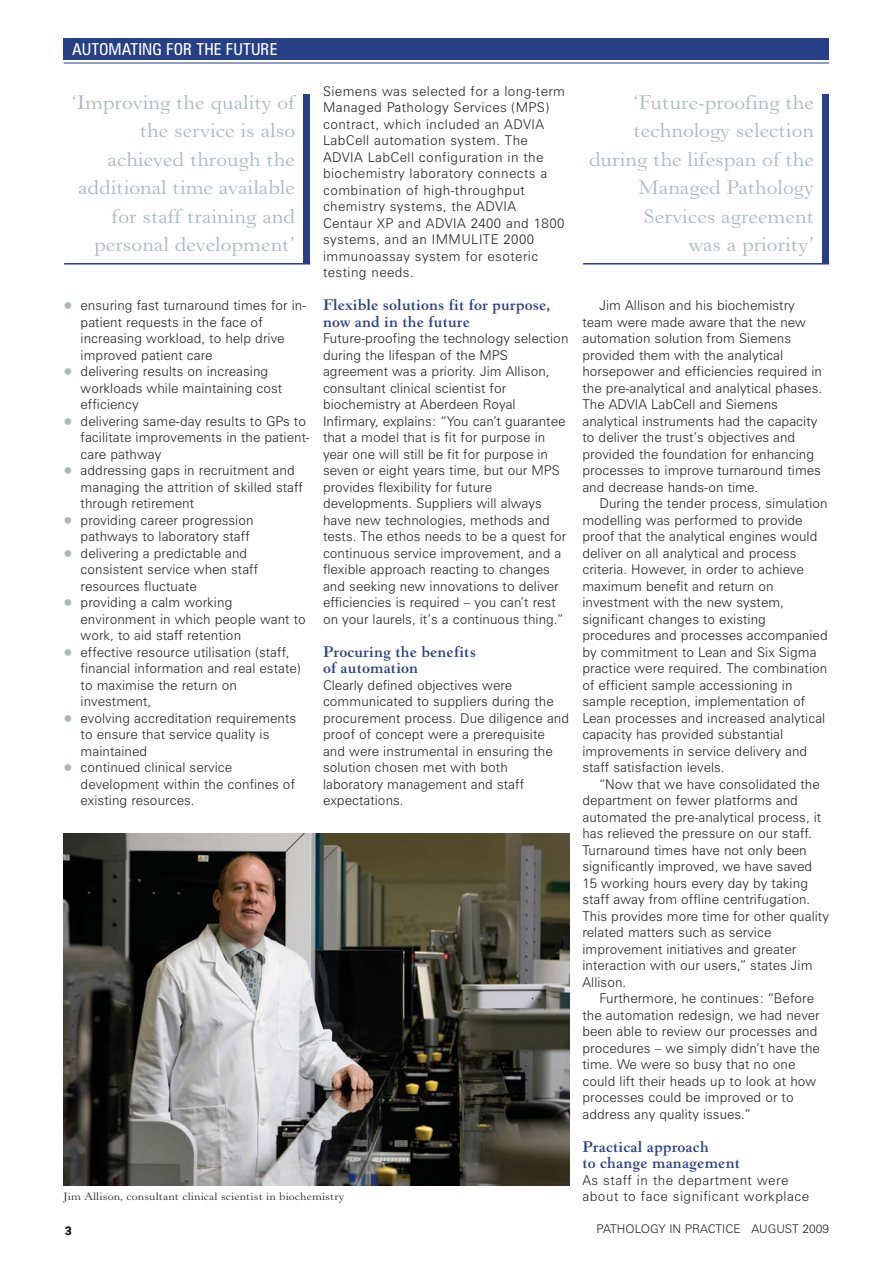
<style>
.page{position:relative;width:893px;height:1263px;background:#fff}
.page>*{position:absolute;margin:0;border:0;box-sizing:border-box;transform-origin:0 0}
.t1{font:21px/28.5px "Revival 555 BT Roman A";letter-spacing:-.005em;color:#a8b8be;text-align:right;scale:1.07 1}
.t2{font:16.5px/16.5px "Revival 555 BT Bold A";letter-spacing:.005em;color:#274085}
.t3{font:condensed 16.5px "Zurich BT";letter-spacing:.005em;color:#fff}
.t4{font:300 13.5px/16.5px "Zurich BT";letter-spacing:.005em;color:#231f20}
.t5{font:300 13.5px/16.5px "Zurich BT";letter-spacing:.035em;color:#231f20}
.t6{font:300 13.5px/16.5px "Zurich BT";letter-spacing:.04em;color:#231f20}
.t7{font:300 12px "Zurich BT";color:#231f20}
.t8{font:700 12px "Zurich BT";color:#231f20}
.t9{font:11.25px "Revival 555 BT Roman A";letter-spacing:.005em;color:#231f20;scale:1.1 1}
.s1{font-family:"Newspaper Pi BT";font-weight:400;color:#a8b8be}
</style>
<div class="page">
<hr style="left:64px;top:63px;width:765px;height:1px;background:#274085">
<div style="left:64px;top:38px;width:765px;height:21px;background:#274085"></div>
<img style="left:64px;top:833px;width:506px;height:353px">
<div style="left:823px;top:94px;width:6px;height:170px;background:#274085"></div>
<hr style="left:583px;top:263px;width:246px;height:2px;background:#274085">
<div style="left:304px;top:94px;width:6px;height:170px;background:#274085"></div>
<hr style="left:64px;top:263px;width:246px;height:2px;background:#274085">
<p class="t3" style="left:72px;top:43px;width:207px">AUTOMATING FOR THE FUTURE</p>
<h1 class="t1" style="left:72px;top:90px;width:210px">‘Improving the quality of the service is also achieved through the additional time available for staff training and personal development’</h1>
<p class="t4" style="left:81px;top:298px;width:227px;text-indent:-17px"><span class="s1">•</span> ensuring fast turnaround times for in&shy;patient requests in the face of increasing workload, to help drive improved patient care</p>
<p class="t4" style="left:81px;top:364px;width:203px;text-indent:-17px"><span class="s1">•</span> delivering results on increasing workloads while maintaining cost efficiency</p>
<p class="t4" style="left:81px;top:414px;width:230px;text-indent:-17px"><span class="s1">•</span> delivering same-day results to GPs to facilitate improvements in the patient&shy;care pathway</p>
<p class="t4" style="left:81px;top:463px;width:224px;text-indent:-17px"><span class="s1">•</span> addressing gaps in recruitment and managing the attrition of skilled staff through retirement</p>
<p class="t4" style="left:64px;top:513px;width:192px;text-align:right"><span class="s1">•</span> providing career progression pathways to laboratory staff</p>
<p class="t4" style="left:81px;top:546px;width:179px;text-indent:-17px"><span class="s1">•</span> delivering a predictable and consistent service when staff resources fluctuate</p>
<p class="t4" style="left:81px;top:595px;width:227px;text-indent:-17px"><span class="s1">•</span> providing a calm working environment in which people want to work, to aid staff retention</p>
<p class="t4" style="left:81px;top:645px;width:221px;text-indent:-17px"><span class="s1">•</span> effective resource utilisation (staff, financial information and real estate) to maximise the return on investment,</p>
<p class="t4" style="left:81px;top:711px;width:217px;text-indent:-17px"><span class="s1">•</span> evolving accreditation requirements to ensure that service quality is maintained</p>
<p class="t4" style="left:81px;top:760px;width:216px;text-indent:-17px"><span class="s1">•</span> continued clinical service development within the confines of existing resources.</p>
<p class="t5" style="left:323px;top:84px;width:244px">Siemens was selected for a long-term<br>Managed Pathology Services (MPS) contract, which included an ADVIA<br>LabCell automation system. The<br>ADVIA LabCell configuration in the biochemistry laboratory connects a combination of high-throughput chemistry systems, the ADVIA<br>Centaur XP and ADVIA 2400 and 1800 systems, and an IMMULITE 2000 immunoassay system for esoteric testing needs.</p>
<p class="t2" style="left:323px;top:298px;width:229px">Flexible solutions fit for purpose, now and in the future</p>
<p class="t4" style="left:323px;top:331px;width:247px">Future-proofing the technology selection during the lifespan of the MPS agreement was a priority. Jim Allison, consultant clinical scientist for biochemistry at Aberdeen Royal Infirmary, explains: “You can’t guarantee that a model that is fit for purpose in year one will still be fit for purpose in seven or eight years time, but our MPS provides flexibility for future developments. Suppliers will always have new technologies, methods and tests. The ethos needs to be a quest for continuous service improvement, and a flexible approach reacting to changes and seeking new innovations to deliver efficiencies is required – you can’t rest on your laurels, it’s a continuous thing.”</p>
<p class="t2" style="left:323px;top:645px;width:154px">Procuring the benefits of automation</p>
<p class="t4" style="left:323px;top:678px;width:248px">Clearly defined objectives were communicated to suppliers during the procurement process. Due diligence and proof of concept were a prerequisite and were instrumental in ensuring the solution chosen met with both laboratory management and staff expectations.</p>
<p class="t9" style="left:64px;top:1193px;width:257px">Jim Allison, consultant clinical scientist in biochemistry</p>
<h1 class="t1" style="left:589px;top:90px;width:212px">‘Future-proofing the technology selection during the lifespan of the<br>Managed Pathology<br>Services agreement<br>was a priority’</h1>
<p class="t4" style="left:582px;top:298px;width:241px;text-indent:17px">Jim Allison and his biochemistry team were made aware that the new automation solution from Siemens provided them with the analytical horsepower and efficiencies required in the pre-analytical and analytical phases.<br>The ADVIA LabCell and Siemens analytical instruments had the capacity to deliver the trust’s objectives and provided the foundation for enhancing processes to improve turnaround times and decrease hands-on time.</p>
<p class="t4" style="left:582px;top:496px;width:247px;text-indent:17px">During the tender process, simulation modelling was performed to provide proof that the analytical engines would deliver on all analytical and process criteria. However, in order to achieve maximum benefit and return on investment with the new system, significant changes to existing procedures and processes accompanied by commitment to Lean and Six Sigma practice were required. The combination of efficient sample accessioning in sample reception, implementation of Lean processes and increased analytical capacity has provided substantial improvements in service delivery and staff satisfaction levels.</p>
<p class="t4" style="left:582px;top:777px;width:248px;text-indent:17px">“Now that we have consolidated the department on fewer platforms and automated the pre-analytical process, it has relieved the pressure on our staff.<br>Turnaround times have not only been significantly improved, we have saved 15 working hours every day by taking staff away from offline centrifugation.<br>This provides more time for other quality related matters such as service improvement initiatives and greater interaction with our users,” states Jim Allison.</p>
<p class="t4" style="left:582px;top:991px;width:239px;text-indent:17px">Furthermore, he continues: “Before the automation redesign, we had never been able to review our processes and procedures – we simply didn’t have the time. We were so busy that no one could lift their heads up to look at how processes could be improved or to address any quality issues.”</p>
<p class="t2" style="left:582px;top:1140px;width:159px">Practical approach<br>to change management</p>
<p class="t6" style="left:582px;top:1173px;width:228px">As staff in the department were about to face significant workplace</p>
<p class="t8" style="left:65px;top:1226px;width:8px">3</p>
<p class="t7" style="left:596px;top:1225px;width:234px">PATHOLOGY IN PRACTICE AUGUST 2009</p>
</div>
